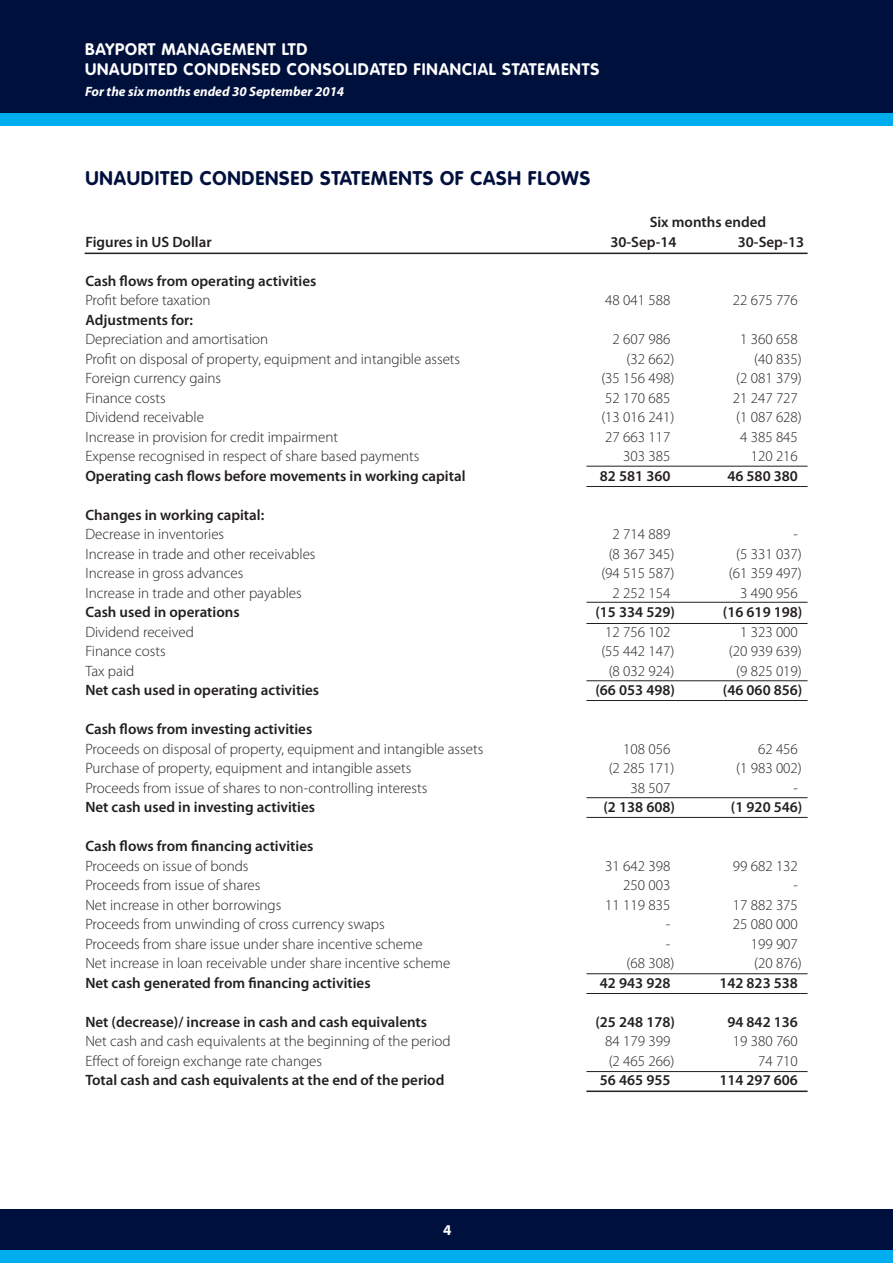
<style>
.page{position:relative;width:893px;height:1263px;background:#fff}
.page>*{position:absolute;margin:0;border:0;box-sizing:border-box;transform-origin:0 0}
.t1{font:700 19.5px "VAG Rounded";letter-spacing:.04em;color:#00103d}
.t2{font:700 16.5px/19.8px "VAG Rounded";letter-spacing:.05em;color:#fff}
.t3{font:300 15px "Myriad Pro";color:#231f20}
.t4{font:600 15px "Myriad Pro";color:#231f20}
.t5{font:700 15px "Myriad Pro";color:#fff}
.t6{font:italic 700 13.5px "Myriad Pro";color:#fff}
</style>
<div class="page">
<div style="left:0;top:0;width:893px;height:114px;background:#00103d"></div>
<div style="left:0;top:113px;width:893px;height:13px;background:#00aeef"></div>
<div style="left:0;top:1209px;width:893px;height:42px;background:#00103d"></div>
<div style="left:0;top:1250px;width:893px;height:13px;background:#00aeef"></div>
<hr style="left:85px;top:253px;width:723px;height:1px;background:#231f20">
<hr style="left:586px;top:1071px;width:222px;height:1px;background:#231f20">
<hr style="left:586px;top:973px;width:222px;height:1px;background:#231f20">
<hr style="left:586px;top:797px;width:222px;height:1px;background:#231f20">
<hr style="left:586px;top:680px;width:222px;height:1px;background:#231f20">
<hr style="left:586px;top:466px;width:222px;height:1px;background:#231f20">
<hr style="left:586px;top:602px;width:222px;height:1px;background:#231f20">
<hr style="left:586px;top:623px;width:222px;height:1px;background:#231f20">
<hr style="left:586px;top:486px;width:222px;height:1px;background:#231f20">
<hr style="left:586px;top:1090px;width:222px;height:2px;background:#231f20">
<hr style="left:586px;top:993px;width:222px;height:1px;background:#231f20">
<hr style="left:586px;top:817px;width:222px;height:1px;background:#231f20">
<hr style="left:586px;top:700px;width:222px;height:1px;background:#231f20">
<p class="t2" style="left:85px;top:39px;width:516px">BAYPORT MANAGEMENT LTD<br>UNAUDITED CONDENSED CONSOLIDATED FINANCIAL STATEMENTS</p>
<p class="t6" style="left:85px;top:82px;width:261px">For the six months ended 30 September 2014</p>
<h1 class="t1" style="left:85px;top:167px;width:506px">UNAUDITED CONDENSED STATEMENTS OF CASH FLOWS</h1>
<p class="t4" style="left:650px;top:213px;width:118px">Six months ended</p>
<p class="t4" style="left:85px;top:233px;width:128px">Figures in US Dollar</p>
<p class="t4" style="left:610px;top:233px;width:68px">30-Sep-14</p>
<p class="t4" style="left:738px;top:233px;width:68px">30-Sep-13</p>
<p class="t4" style="left:85px;top:272px;width:232px">Cash flows from operating activities</p>
<p class="t3" style="left:85px;top:292px;width:127px">Profit before taxation</p>
<p class="t3" style="left:605px;top:292px;width:67px">48 041 588</p>
<p class="t3" style="left:733px;top:292px;width:67px">22 675 776</p>
<p class="t4" style="left:85px;top:311px;width:109px">Adjustments for:</p>
<p class="t3" style="left:85px;top:331px;width:184px">Depreciation and amortisation</p>
<p class="t3" style="left:613px;top:331px;width:59px">2 607 986</p>
<p class="t3" style="left:740px;top:331px;width:59px">1 360 658</p>
<p class="t3" style="left:85px;top:351px;width:376px">Profit on disposal of property, equipment and intangible assets</p>
<p class="t3" style="left:627px;top:351px;width:49px">(32 662)</p>
<p class="t3" style="left:754px;top:351px;width:49px">(40 835)</p>
<p class="t3" style="left:85px;top:370px;width:137px">Foreign currency gains</p>
<p class="t3" style="left:601px;top:370px;width:75px">(35 156 498)</p>
<p class="t3" style="left:736px;top:370px;width:67px">(2 081 379)</p>
<p class="t3" style="left:85px;top:390px;width:82px">Finance costs</p>
<p class="t3" style="left:605px;top:390px;width:67px">52 170 685</p>
<p class="t3" style="left:733px;top:390px;width:67px">21 247 727</p>
<p class="t3" style="left:85px;top:409px;width:120px">Dividend receivable</p>
<p class="t3" style="left:601px;top:409px;width:75px">(13 016 241)</p>
<p class="t3" style="left:736px;top:409px;width:67px">(1 087 628)</p>
<p class="t3" style="left:85px;top:429px;width:254px">Increase in provision for credit impairment</p>
<p class="t3" style="left:605px;top:429px;width:67px">27 663 117</p>
<p class="t3" style="left:740px;top:429px;width:59px">4 385 845</p>
<p class="t3" style="left:85px;top:448px;width:336px">Expense recognised in respect of share based payments</p>
<p class="t3" style="left:623px;top:448px;width:49px">303 385</p>
<p class="t3" style="left:751px;top:448px;width:49px">120 216</p>
<p class="t4" style="left:85px;top:467px;width:382px">Operating cash flows before movements in working capital</p>
<p class="t4" style="left:600px;top:467px;width:72px">82 581 360</p>
<p class="t4" style="left:727px;top:467px;width:72px">46 580 380</p>
<p class="t4" style="left:85px;top:506px;width:180px">Changes in working capital:</p>
<p class="t3" style="left:85px;top:526px;width:140px">Decrease in inventories</p>
<p class="t3" style="left:613px;top:526px;width:59px">2 714 889</p>
<p class="t3" style="left:793px;top:526px;width:6px">-</p>
<p class="t3" style="left:85px;top:546px;width:232px">Increase in trade and other receivables</p>
<p class="t3" style="left:609px;top:546px;width:67px">(8 367 345)</p>
<p class="t3" style="left:736px;top:546px;width:67px">(5 331 037)</p>
<p class="t3" style="left:85px;top:565px;width:159px">Increase in gross advances</p>
<p class="t3" style="left:601px;top:565px;width:75px">(94 515 587)</p>
<p class="t3" style="left:729px;top:565px;width:75px">(61 359 497)</p>
<p class="t3" style="left:85px;top:585px;width:218px">Increase in trade and other payables</p>
<p class="t3" style="left:613px;top:585px;width:59px">2 252 154</p>
<p class="t3" style="left:740px;top:585px;width:59px">3 490 956</p>
<p class="t4" style="left:85px;top:604px;width:156px">Cash used in operations</p>
<p class="t4" style="left:595px;top:604px;width:81px">(15 334 529)</p>
<p class="t4" style="left:723px;top:604px;width:81px">(16 619 198)</p>
<p class="t3" style="left:85px;top:624px;width:110px">Dividend received</p>
<p class="t3" style="left:605px;top:624px;width:67px">12 756 102</p>
<p class="t3" style="left:740px;top:624px;width:59px">1 323 000</p>
<p class="t3" style="left:85px;top:643px;width:82px">Finance costs</p>
<p class="t3" style="left:601px;top:643px;width:75px">(55 442 147)</p>
<p class="t3" style="left:729px;top:643px;width:75px">(20 939 639)</p>
<p class="t3" style="left:85px;top:663px;width:50px">Tax paid</p>
<p class="t3" style="left:609px;top:663px;width:67px">(8 032 924)</p>
<p class="t3" style="left:736px;top:663px;width:67px">(9 825 019)</p>
<p class="t4" style="left:85px;top:682px;width:235px">Net cash used in operating activities</p>
<p class="t4" style="left:595px;top:682px;width:81px">(66 053 498)</p>
<p class="t4" style="left:723px;top:682px;width:81px">(46 060 856)</p>
<p class="t4" style="left:85px;top:721px;width:228px">Cash flows from investing activities</p>
<p class="t3" style="left:85px;top:741px;width:399px">Proceeds on disposal of property, equipment and intangible assets</p>
<p class="t3" style="left:623px;top:741px;width:49px">108 056</p>
<p class="t3" style="left:758px;top:741px;width:41px">62 456</p>
<p class="t3" style="left:85px;top:760px;width:328px">Purchase of property, equipment and intangible assets</p>
<p class="t3" style="left:609px;top:760px;width:67px">(2 285 171)</p>
<p class="t3" style="left:736px;top:760px;width:67px">(1 983 002)</p>
<p class="t3" style="left:85px;top:780px;width:343px">Proceeds from issue of shares to non-controlling interests</p>
<p class="t3" style="left:631px;top:780px;width:41px">38 507</p>
<p class="t3" style="left:793px;top:780px;width:6px">-</p>
<p class="t4" style="left:85px;top:799px;width:231px">Net cash used in investing activities</p>
<p class="t4" style="left:603px;top:799px;width:73px">(2 138 608)</p>
<p class="t4" style="left:731px;top:799px;width:73px">(1 920 546)</p>
<p class="t4" style="left:85px;top:838px;width:229px">Cash flows from financing activities</p>
<p class="t3" style="left:85px;top:858px;width:165px">Proceeds on issue of bonds</p>
<p class="t3" style="left:605px;top:858px;width:67px">31 642 398</p>
<p class="t3" style="left:733px;top:858px;width:67px">99 682 132</p>
<p class="t3" style="left:85px;top:877px;width:177px">Proceeds from issue of shares</p>
<p class="t3" style="left:623px;top:877px;width:49px">250 003</p>
<p class="t3" style="left:793px;top:877px;width:6px">-</p>
<p class="t3" style="left:85px;top:897px;width:197px">Net increase in other borrowings</p>
<p class="t3" style="left:605px;top:897px;width:67px">11 119 835</p>
<p class="t3" style="left:733px;top:897px;width:67px">17 882 375</p>
<p class="t3" style="left:85px;top:916px;width:301px">Proceeds from unwinding of cross currency swaps</p>
<p class="t3" style="left:666px;top:916px;width:6px">-</p>
<p class="t3" style="left:733px;top:916px;width:67px">25 080 000</p>
<p class="t3" style="left:85px;top:936px;width:339px">Proceeds from share issue under share incentive scheme</p>
<p class="t3" style="left:666px;top:936px;width:6px">-</p>
<p class="t3" style="left:751px;top:936px;width:49px">199 907</p>
<p class="t3" style="left:85px;top:955px;width:366px">Net increase in loan receivable under share incentive scheme</p>
<p class="t3" style="left:627px;top:955px;width:49px">(68 308)</p>
<p class="t3" style="left:754px;top:955px;width:49px">(20 876)</p>
<p class="t4" style="left:85px;top:974px;width:287px">Net cash generated from financing activities</p>
<p class="t4" style="left:600px;top:974px;width:72px">42 943 928</p>
<p class="t4" style="left:719px;top:974px;width:80px">142 823 538</p>
<p class="t4" style="left:85px;top:1013px;width:343px">Net (decrease)/ increase in cash and cash equivalents</p>
<p class="t4" style="left:595px;top:1013px;width:81px">(25 248 178)</p>
<p class="t4" style="left:727px;top:1013px;width:72px">94 842 136</p>
<p class="t3" style="left:85px;top:1033px;width:367px">Net cash and cash equivalents at the beginning of the period</p>
<p class="t3" style="left:605px;top:1033px;width:67px">84 179 399</p>
<p class="t3" style="left:733px;top:1033px;width:67px">19 380 760</p>
<p class="t3" style="left:85px;top:1053px;width:238px">Effect of foreign exchange rate changes</p>
<p class="t3" style="left:609px;top:1053px;width:67px">(2 465 266)</p>
<p class="t3" style="left:758px;top:1053px;width:41px">74 710</p>
<p class="t4" style="left:85px;top:1072px;width:360px">Total cash and cash equivalents at the end of the period</p>
<p class="t4" style="left:600px;top:1072px;width:72px">56 465 955</p>
<p class="t4" style="left:719px;top:1072px;width:80px">114 297 606</p>
<p class="t5" style="left:443px;top:1220px;width:10px">4</p>
</div>
